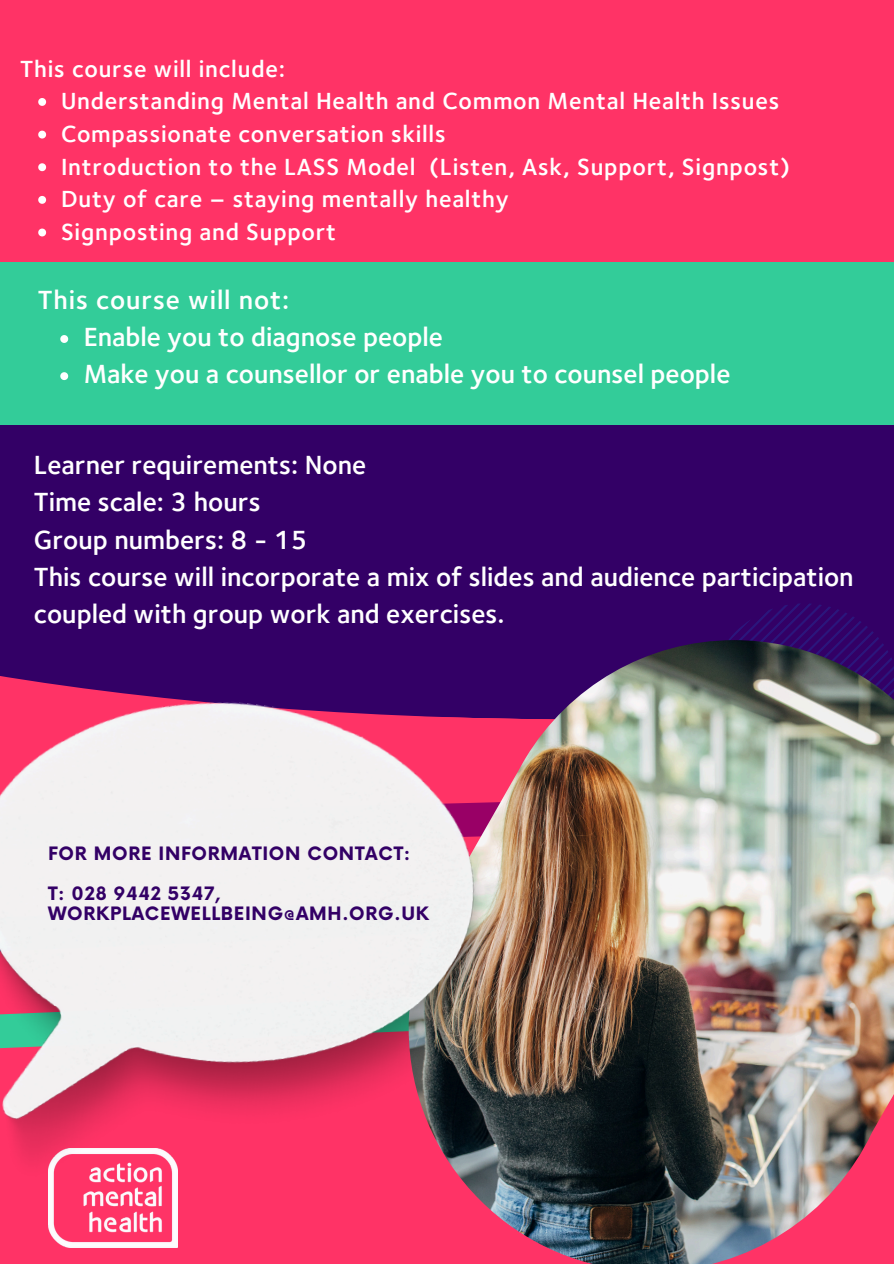
<style>
.page{position:relative;width:894px;height:1264px;background:#fff}
.page>*{position:absolute;margin:0;border:0;box-sizing:border-box;transform-origin:0 0}
.t1{font:600 27px/37.2px "Foundry Sterling";color:#fff}
.t2{font:600 27px "Foundry Sterling";letter-spacing:.03em;color:#fff}
.t3{font:600 24px "Foundry Sterling";letter-spacing:.03em;color:#fff}
.t4{font:700 18px "Now";letter-spacing:.04em;color:#306}
</style>
<div class="page">
<div style="left:0;top:0;width:893px;height:1263px;background:#f36"></div>
<div style="left:0;top:424px;width:893px;height:249px;background:#306"></div>
<div style="left:698px;top:597px;width:195px;height:43px;background:#306"></div>
<div style="left:0;top:262px;width:893px;height:162px;background:#3c9"></div>
<svg style="left:707px;top:603px;width:186px;height:37px;background:#310369"></svg>
<svg style="left:38px;top:98px;width:8px;height:8px"></svg>
<svg style="left:38px;top:131px;width:8px;height:7px"></svg>
<svg style="left:38px;top:163px;width:8px;height:8px"></svg>
<svg style="left:38px;top:196px;width:8px;height:8px"></svg>
<svg style="left:38px;top:228px;width:8px;height:8px"></svg>
<svg style="left:60px;top:335px;width:8px;height:8px"></svg>
<svg style="left:60px;top:372px;width:8px;height:8px"></svg>
<img style="left:53px;top:1238px;width:124px;height:9px">
<img style="left:408px;top:640px;width:485px;height:623px">
<img style="left:0;top:673px;width:523px;height:565px">
<h2 class="t3" style="left:20px;top:54px;width:266px">This course will include:</h2>
<p class="t3" style="left:61px;top:87px;width:719px">Understanding Mental Health and Common Mental Health Issues</p>
<p class="t3" style="left:61px;top:120px;width:386px">Compassionate conversation skills</p>
<p class="t3" style="left:61px;top:152px;width:730px">Introduction to the LASS Model (Listen, Ask, Support, Signpost)</p>
<p class="t3" style="left:61px;top:185px;width:449px">Duty of care – staying mentally healthy</p>
<p class="t3" style="left:61px;top:217px;width:276px">Signposting and Support</p>
<h1 class="t2" style="left:38px;top:284px;width:253px">This course will not:</h1>
<p class="t1" style="left:84px;top:318px;width:360px">Enable you to diagnose people</p>
<p class="t1" style="left:84px;top:355px;width:648px">Make you a counsellor or enable you to counsel people</p>
<h1 class="t1" style="left:34px;top:446px;width:821px">Learner requirements: None<br>Time scale: 3 hours<br>Group numbers: 8 - 15<br>This course will incorporate a mix of slides and audience participation coupled with group work and exercises.</h1>
<p class="t4" style="left:48px;top:843px;width:364px">FOR MORE INFORMATION CONTACT:</p>
<p class="t4" style="left:48px;top:883px;width:174px">T: 028 9442 5347,</p>
<p class="t4" style="left:48px;top:904px;width:382px">WORKPLACEWELLBEING@AMH.ORG.UK</p>
</div>
